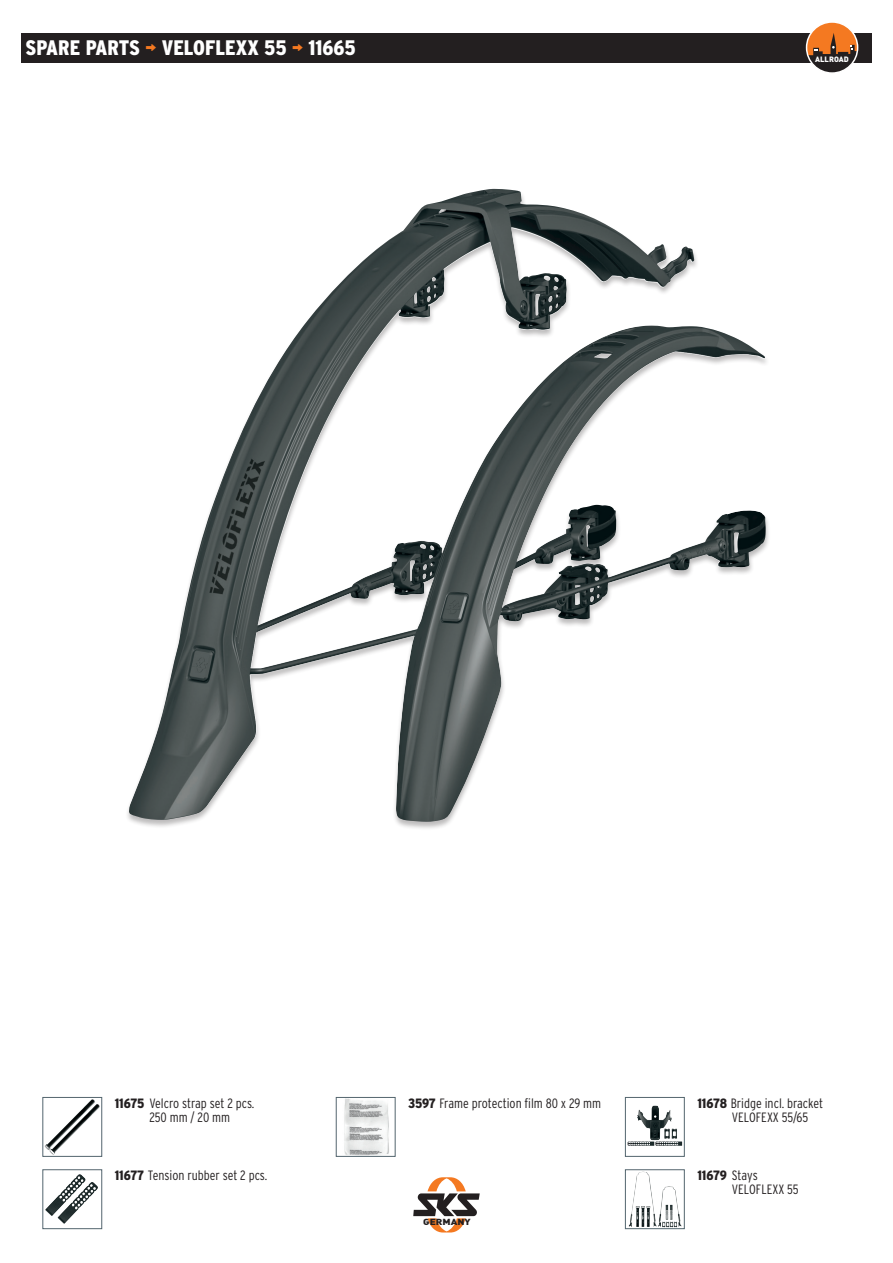
<style>
.page{position:relative;width:893px;height:1263px;background:#fff}
.page>*{position:absolute;margin:0;border:0;box-sizing:border-box;transform-origin:0 0}
.t1{font:900 condensed 21px "Interstate";color:#fff}
.t2{font:300 condensed 13.5px/13.5px "Interstate";color:#231f20}
.t3{font:8.7px "DIN Black Alternate";color:#231f20;scale:1.17 1}
.t4{font:7.65px "DIN Black Alternate";color:#fff}
.s1{color:#f47921}
.s2{font-weight:900}
</style>
<div class="page">
<div style="left:21px;top:34px;width:851px;height:29px;background:#231f20"></div>
<svg style="left:413px;top:1177px;width:67px;height:55px"></svg>
<div style="left:125px;top:189px;width:646px;height:641px;background:#231f20;opacity:.3"></div>
<img style="left:129px;top:189px;width:454px;height:633px">
<div style="left:806px;top:22px;width:52px;height:51px;background:#f47921;border-radius:50%"></div>
<div style="left:806px;top:21px;width:52px;height:53px;border:2px solid #fff;border-radius:50%"></div>
<svg style="left:806px;top:33px;width:52px;height:40px"></svg>
<img style="left:45px;top:1099px;width:47px;height:51px">
<div style="left:43px;top:1097px;width:59px;height:60px;border:1px solid #53656e"></div>
<img style="left:344px;top:1099px;width:45px;height:56px">
<div style="left:336px;top:1097px;width:59px;height:60px;border:1px solid #53656e"></div>
<img style="left:629px;top:1172px;width:14px;height:55px">
<div style="left:625px;top:1169px;width:60px;height:60px;border:1px solid #53656e"></div>
<svg style="left:627px;top:1105px;width:56px;height:41px"></svg>
<img style="left:637px;top:1106px;width:35px;height:34px">
<div style="left:625px;top:1097px;width:60px;height:60px;border:1px solid #53656e"></div>
<img style="left:45px;top:1174px;width:41px;height:42px">
<div style="left:43px;top:1169px;width:59px;height:60px;border:1px solid #53656e"></div>
<h1 class="t1" style="left:26px;top:36px;width:332px">SPARE PARTS <span class="s1">¬</span> VELOFLEXX 55 <span class="s1">¬</span> 11665</h1>
<p class="t4" style="left:815px;top:54px;width:35px">ALLROAD</p>
<p class="t2" style="left:149px;top:1096px;width:107px;text-indent:-35px"><span class="s2">11675</span> Velcro strap set 2 pcs.<br>250 mm / 20 mm</p>
<p class="t2" style="left:408px;top:1096px;width:194px"><span class="s2">3597</span> Frame protection film 80 x 29 mm</p>
<p class="t2" style="left:115px;top:1169px;width:154px"><span class="s2">11677</span> Tension rubber set 2 pcs.</p>
<p class="t3" style="left:423px;top:1215px;width:42px">GERMANY</p>
<p class="t2" style="left:732px;top:1096px;width:93px;text-indent:-35px"><span class="s2">11678</span> Bridge incl. bracket<br>VELOFEXX 55/65</p>
<p class="t2" style="left:732px;top:1169px;width:68px;text-indent:-35px"><span class="s2">11679</span> Stays<br>VELOFLEXX 55</p>
</div>
